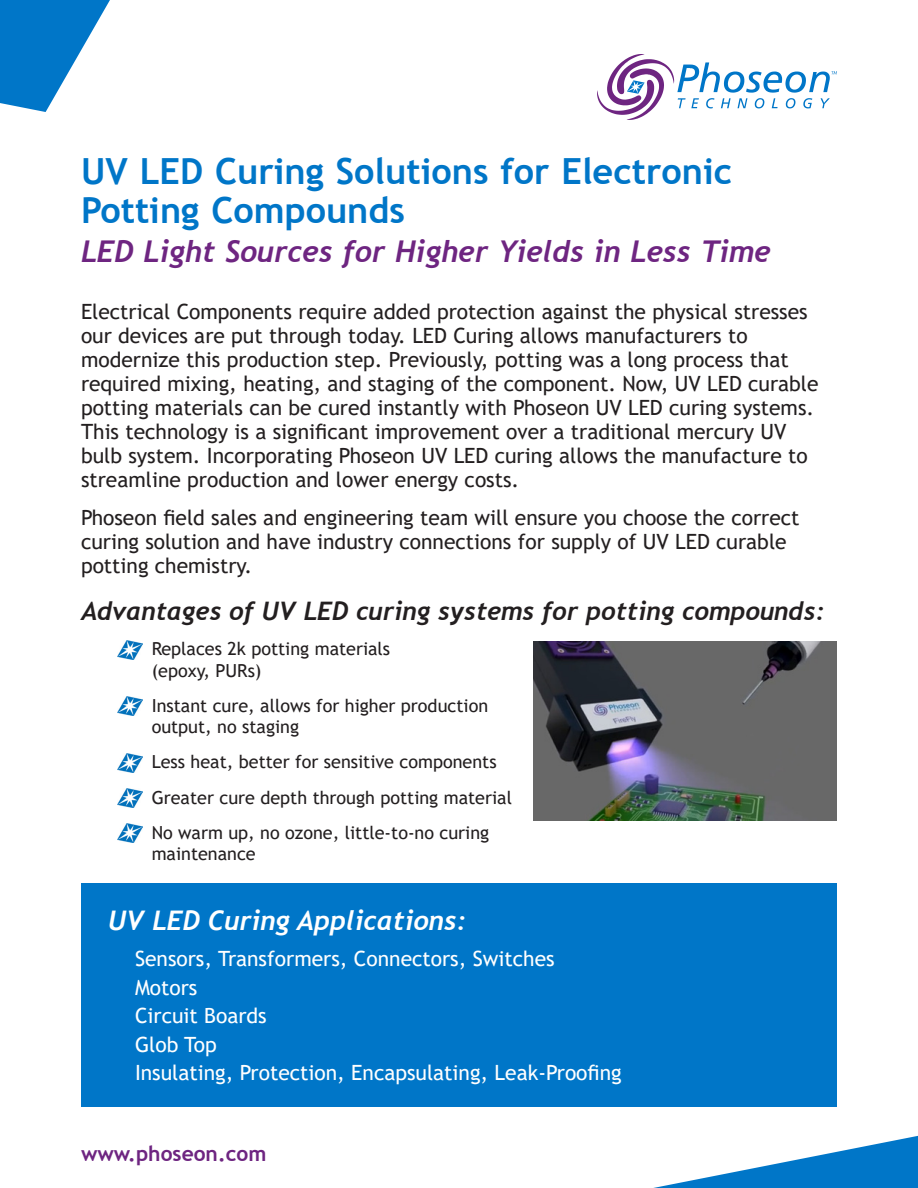
<style>
.page{position:relative;width:918px;height:1188px;background:#fff}
.page>*{position:absolute;margin:0;border:0;box-sizing:border-box;transform-origin:0 0}
.Product_name{font:700 36px/39px "Trebuchet MS";color:#0076c8}
.Product_name-2{font:italic 700 30px "Trebuchet";color:#6e2581}
.t1{font:italic 700 27px "Trebuchet";color:#fff}
.t2{font:italic 700 25.5px "Trebuchet";color:#231f20}
.t3{font:21px/24px "Trebuchet MS";color:#231f20}
.t4{font:21px "Trebuchet MS";color:#fff}
.t5{font:700 21px "Trebuchet MS";color:#6e2581}
.t6{font:18px/21.6px "Trebuchet MS";color:#231f20}
</style>
<div class="page">
<svg style="left:653px;top:1135px;width:265px;height:53px"></svg>
<svg style="left:0;top:0;width:110px;height:112px"></svg>
<svg style="left:597px;top:54px;width:240px;height:66px"></svg>
<img style="left:117px;top:640px;width:25px;height:19px">
<img style="left:117px;top:696px;width:25px;height:19px">
<div style="left:81px;top:883px;width:756px;height:224px;background:#0076c8"></div>
<img style="left:117px;top:753px;width:25px;height:20px">
<img style="left:117px;top:788px;width:25px;height:19px">
<img style="left:117px;top:823px;width:25px;height:19px">
<img style="left:533px;top:642px;width:304px;height:179px">
<p class="Product_name" style="left:81px;top:152px;width:653px">UV LED Curing Solutions for Electronic<br>Potting Compounds</p>
<p class="Product_name-2" style="left:81px;top:232px;width:691px">LED Light Sources for Higher Yields in Less Time</p>
<p class="t3" style="left:81px;top:300px;width:739px">Electrical Components require added protection against the physical stresses our devices are put through today. LED Curing allows manufacturers to modernize this production step. Previously, potting was a long process that required mixing, heating, and staging of the component. Now, UV LED curable potting materials can be cured instantly with Phoseon UV LED curing systems.<br>This technology is a significant improvement over a traditional mercury UV bulb system. Incorporating Phoseon UV LED curing allows the manufacture to streamline production and lower energy costs.</p>
<p class="t3" style="left:81px;top:505px;width:720px">Phoseon field sales and engineering team will ensure you choose the correct curing solution and have industry connections for supply of UV LED curable potting chemistry.</p>
<p class="t2" style="left:81px;top:595px;width:745px">Advantages of UV LED curing systems for potting compounds:</p>
<p class="t6" style="left:152px;top:638px;width:240px">Replaces 2k potting materials (epoxy, PURs)</p>
<p class="t6" style="left:152px;top:694px;width:338px">Instant cure, allows for higher production output, no staging</p>
<p class="t6" style="left:152px;top:751px;width:346px">Less heat, better for sensitive components</p>
<p class="t6" style="left:152px;top:786px;width:362px">Greater cure depth through potting material</p>
<p class="t6" style="left:152px;top:821px;width:339px">No warm up, no ozone, little-to-no curing maintenance</p>
<p class="t1" style="left:108px;top:904px;width:360px">UV LED Curing Applications:</p>
<p class="t4" style="left:135px;top:946px;width:421px">Sensors, Transformers, Connectors, Switches</p>
<p class="t4" style="left:135px;top:974px;width:64px">Motors</p>
<p class="t4" style="left:135px;top:1003px;width:133px">Circuit Boards</p>
<p class="t4" style="left:135px;top:1031px;width:83px">Glob Top</p>
<p class="t4" style="left:135px;top:1060px;width:488px">Insulating, Protection, Encapsulating, Leak-Proofing</p>
<p class="t5" style="left:81px;top:1140px;width:187px">www.phoseon.com</p>
</div>
